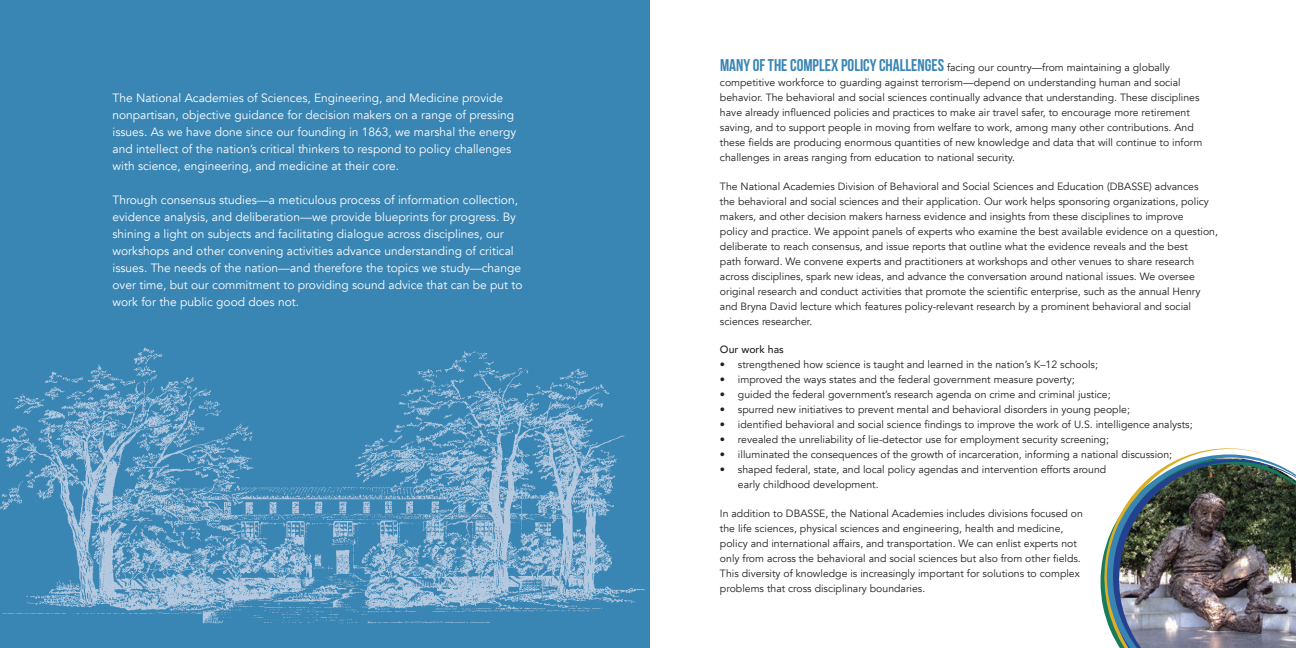
<style>
.page{position:relative;width:1296px;height:648px;background:#fff}
.page>*{position:absolute;margin:0;border:0;box-sizing:border-box;transform-origin:0 0}
.t1{font:12px/17px "Avenir";color:#fff}
.t2{font:10.5px/15px "Avenir";color:#231f20}
.t3{font:500 10.5px "Avenir";color:#231f20}
.s1{font-family:"Bebas Neue";font-weight:700;font-size:17px;color:#3985b4}
</style>
<div class="page">
<div style="left:0;top:0;width:649px;height:648px;background:#3985b4"></div>
<img style="left:0;top:347px;width:645px;height:277px">
<svg style="left:1103px;top:448px;width:160px;height:173px"></svg>
<img style="left:1107px;top:454px;width:189px;height:194px">
<p class="t1" style="left:112px;top:90px;width:405px">The National Academies of Sciences, Engineering, and Medicine provide nonpartisan, objective guidance for decision makers on a range of pressing issues. As we have done since our founding in 1863, we marshal the energy and intellect of the nation’s critical thinkers to respond to policy challenges with science, engineering, and medicine at their core.</p>
<p class="t1" style="left:112px;top:192px;width:411px">Through consensus studies—a meticulous process of information collection, evidence analysis, and deliberation—we provide blueprints for progress. By shining a light on subjects and facilitating dialogue across disciplines, our workshops and other convening activities advance understanding of critical issues. The needs of the nation—and therefore the topics we study—change over time, but our commitment to providing sound advice that can be put to work for the public good does not.</p>
<p class="t2" style="left:720px;top:60px;width:484px"><span class="s1">MANY OF THE COMPLEX POLICY CHALLENGES</span> facing our country—from maintaining a globally competitive workforce to guarding against terrorism—depend on understanding human and social behavior. The behavioral and social sciences continually advance that understanding. These disciplines have already influenced policies and practices to make air travel safer, to encourage more retirement saving, and to support people in moving from welfare to work, among many other contributions. And these fields are producing enormous quantities of new knowledge and data that will continue to inform challenges in areas ranging from education to national security.</p>
<p class="t2" style="left:720px;top:179px;width:500px">The National Academies Division of Behavioral and Social Sciences and Education (DBASSE) advances<br>the behavioral and social sciences and their application. Our work helps sponsoring organizations, policy makers, and other decision makers harness evidence and insights from these disciplines to improve<br>policy and practice. We appoint panels of experts who examine the best available evidence on a question, deliberate to reach consensus, and issue reports that outline what the evidence reveals and the best<br>path forward. We convene experts and practitioners at workshops and other venues to share research across disciplines, spark new ideas, and advance the conversation around national issues. We oversee original research and conduct activities that promote the scientific enterprise, such as the annual Henry and Bryna David lecture which features policy-relevant research by a prominent behavioral and social sciences researcher.</p>
<p class="t3" style="left:720px;top:341px;width:65px">Our work has</p>
<p class="t2" style="left:720px;top:357px;width:379px">• strengthened how science is taught and learned in the nation’s K–12 schools;</p>
<p class="t2" style="left:720px;top:372px;width:356px">• improved the ways states and the federal government measure poverty;</p>
<p class="t2" style="left:720px;top:387px;width:392px">• guided the federal government’s research agenda on crime and criminal justice;</p>
<p class="t2" style="left:720px;top:402px;width:411px">• spurred new initiatives to prevent mental and behavioral disorders in young people;</p>
<p class="t2" style="left:720px;top:417px;width:474px">• identified behavioral and social science findings to improve the work of U.S. intelligence analysts;</p>
<p class="t2" style="left:720px;top:432px;width:390px">• revealed the unreliability of lie-detector use for employment security screening;</p>
<p class="t2" style="left:720px;top:447px;width:454px">• illuminated the consequences of the growth of incarceration, informing a national discussion;</p>
<p class="t2" style="left:738px;top:462px;width:370px;text-indent:-18px">• shaped federal, state, and local policy agendas and intervention efforts around early childhood development.</p>
<p class="t2" style="left:720px;top:506px;width:364px">In addition to DBASSE, the National Academies includes divisions focused on the life sciences, physical sciences and engineering, health and medicine, policy and international affairs, and transportation. We can enlist experts not only from across the behavioral and social sciences but also from other fields.<br>This diversity of knowledge is increasingly important for solutions to complex problems that cross disciplinary boundaries.</p>
</div>
